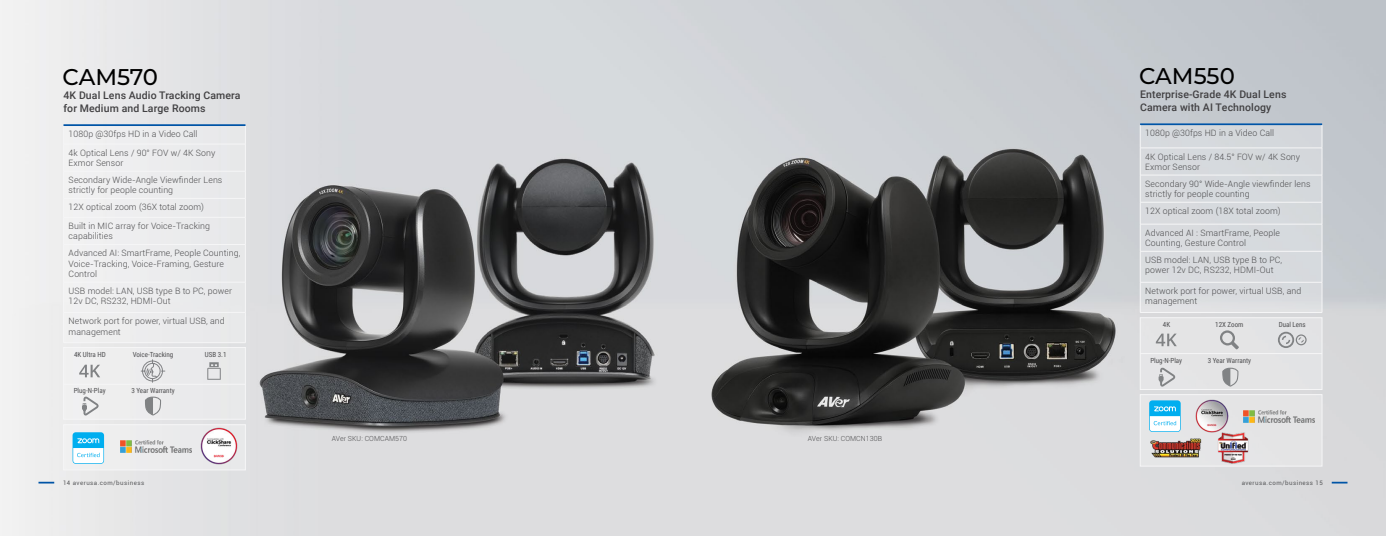
<style>
.page{position:relative;width:1386px;height:536px;background:#fff}
.page>*{position:absolute;margin:0;border:0;box-sizing:border-box;transform-origin:0 0}
.t1{font:500 22.75px "Montserrat";letter-spacing:-.005em;color:#000}
.t2{font:500 10.5px/13.1px "Roboto";letter-spacing:.01em;color:#414042}
.t3{font:300 8.75px/10.5px "Roboto";letter-spacing:.01em;color:#4d4d4f}
.t4{font:7px "Roboto Condensed";color:#4d4d4f}
.t5{font:300 7px "Roboto";letter-spacing:.01em;color:#4d4d4f}
.t6{font:6.12px "Roboto";letter-spacing:.075em;color:#58595b}
</style>
<div class="page">
<img style="left:0;top:0;width:1386px;height:536px">
<svg style="left:1332px;top:481px;width:16px;height:2px"></svg>
<svg style="left:39px;top:481px;width:15px;height:2px"></svg>
<div style="left:1140px;top:123px;width:182px;height:189px;background:#d7dade"></div>
<hr style="left:1140px;top:175px;width:182px;height:1px;background:#f6f6f7">
<hr style="left:1140px;top:202px;width:182px;height:1px;background:#f6f6f7">
<hr style="left:1140px;top:224px;width:182px;height:1px;background:#f6f6f7">
<hr style="left:1140px;top:251px;width:182px;height:1px;background:#f6f6f7">
<hr style="left:1140px;top:251px;width:1px;height:31px;background:#f6f6f7">
<hr style="left:1322px;top:251px;width:1px;height:31px;background:#f6f6f7">
<hr style="left:1140px;top:282px;width:182px;height:1px;background:#f6f6f7">
<hr style="left:1140px;top:282px;width:1px;height:30px;background:#f6f6f7">
<hr style="left:1322px;top:282px;width:1px;height:30px;background:#f6f6f7">
<hr style="left:1140px;top:312px;width:182px;height:1px;background:#f6f6f7">
<hr style="left:1140px;top:123px;width:182px;height:2px;background:#0054a6">
<svg style="left:1140px;top:125px;width:1px;height:126px"></svg>
<svg style="left:1322px;top:125px;width:1px;height:126px"></svg>
<hr style="left:1140px;top:148px;width:182px;height:1px;background:#f6f6f7">
<div style="left:1140px;top:317px;width:182px;height:72px;background:#e4e4e5"></div>
<div style="left:1140px;top:317px;width:182px;height:72px;border:1px solid #f6f6f7"></div>
<hr style="left:1140px;top:353px;width:182px;height:1px;background:#f6f6f7">
<div style="left:1140px;top:394px;width:182px;height:72px;background:#e4e4e5"></div>
<div style="left:1140px;top:394px;width:182px;height:72px;border:1px solid #f6f6f7"></div>
<img style="left:1150px;top:438px;width:51px;height:20px">
<svg style="left:1159px;top:367px;width:16px;height:19px"></svg>
<svg style="left:1222px;top:367px;width:16px;height:19px"></svg>
<div style="left:1149px;top:400px;width:32px;height:32px;background:#00aeef;border-radius:3px"></div>
<svg style="left:1150px;top:406px;width:30px;height:25px"></svg>
<svg style="left:1156px;top:333px;width:21px;height:13px"></svg>
<svg style="left:1220px;top:330px;width:19px;height:19px"></svg>
<svg style="left:1278px;top:331px;width:29px;height:17px"></svg>
<img style="left:1243px;top:410px;width:72px;height:12px">
<img style="left:1218px;top:432px;width:30px;height:31px">
<img style="left:1196px;top:399px;width:32px;height:33px">
<div style="left:64px;top:124px;width:182px;height:218px;background:#ececee"></div>
<div style="left:64px;top:347px;width:181px;height:72px;background:#ececed"></div>
<hr style="left:64px;top:384px;width:182px;height:1px;background:#f6f6f7">
<div style="left:64px;top:424px;width:181px;height:45px;background:#ececed"></div>
<div style="left:64px;top:424px;width:182px;height:46px;border:1px solid #f6f6f7"></div>
<hr style="left:64px;top:171px;width:182px;height:1px;background:#f6f6f7">
<hr style="left:64px;top:198px;width:182px;height:1px;background:#f6f6f7">
<hr style="left:64px;top:217px;width:182px;height:1px;background:#f6f6f7">
<hr style="left:64px;top:244px;width:182px;height:1px;background:#f6f6f7">
<hr style="left:63px;top:244px;width:1px;height:38px;background:#f6f6f7">
<hr style="left:245px;top:244px;width:1px;height:38px;background:#f6f6f7">
<hr style="left:64px;top:282px;width:182px;height:1px;background:#f6f6f7">
<hr style="left:63px;top:282px;width:1px;height:30px;background:#f6f6f7">
<hr style="left:245px;top:282px;width:1px;height:30px;background:#f6f6f7">
<hr style="left:64px;top:312px;width:182px;height:1px;background:#f6f6f7">
<hr style="left:63px;top:312px;width:1px;height:30px;background:#f6f6f7">
<hr style="left:245px;top:312px;width:1px;height:30px;background:#f6f6f7">
<hr style="left:64px;top:342px;width:182px;height:1px;background:#f6f6f7">
<hr style="left:64px;top:124px;width:182px;height:2px;background:#0054a6">
<svg style="left:63px;top:126px;width:1px;height:118px"></svg>
<hr style="left:64px;top:144px;width:182px;height:1px;background:#f6f6f7">
<svg style="left:82px;top:396px;width:17px;height:19px"></svg>
<svg style="left:145px;top:396px;width:16px;height:19px"></svg>
<div style="left:73px;top:432px;width:31px;height:31px;background:#00aeef;border-radius:3px"></div>
<svg style="left:73px;top:438px;width:30px;height:25px"></svg>
<svg style="left:79px;top:364px;width:21px;height:13px"></svg>
<svg style="left:207px;top:362px;width:14px;height:17px"></svg>
<svg style="left:140px;top:359px;width:26px;height:24px"></svg>
<img style="left:121px;top:440px;width:71px;height:12px">
<img style="left:201px;top:427px;width:37px;height:37px">
<h1 class="t1" style="left:63px;top:67px;width:97px">CAM570</h1>
<p class="t2" style="left:64px;top:90px;width:179px">4K Dual Lens Audio Tracking Camera for Medium and Large Rooms</p>
<p class="t3" style="left:69px;top:124px;width:148px;line-height:18.9px">1080p @30fps HD in a Video Call<br>4k Optical Lens / 90° FOV w/ 4K Sony</p>
<p class="t3" style="left:69px;top:155px;width:155px;line-height:16.6px">Exmor Sensor<br>Secondary Wide-Angle Viewfinder Lens</p>
<p class="t3" style="left:69px;top:182px;width:137px;line-height:16.6px">strictly for people counting<br>12X optical zoom (36X total zoom)</p>
<p class="t3" style="left:69px;top:220px;width:143px">Built in MIC array for Voice-Tracking capabilities</p>
<p class="t3" style="left:69px;top:248px;width:173px">Advanced AI: SmartFrame, People Counting,<br>Voice-Tracking, Voice-Framing, Gesture<br>Control</p>
<p class="t3" style="left:69px;top:286px;width:165px">USB model: LAN, USB type B to PC, power<br>12v DC, RS232, HDMI-Out</p>
<p class="t3" style="left:69px;top:316px;width:158px">Network port for power, virtual USB, and management</p>
<p class="t4" style="left:74px;top:352px;width:33px">4K Ultra HD</p>
<p class="t4" style="left:133px;top:352px;width:42px">Voice-Tracking</p>
<p class="t4" style="left:205px;top:352px;width:23px">USB 3.1</p>
<p class="t4" style="left:74px;top:388px;width:33px">Plug-N-Play</p>
<p class="t4" style="left:131px;top:388px;width:45px">3 Year Warranty</p>
<p class="t5" style="left:332px;top:433px;width:77px">AVer SKU: COMCAM570</p>
<p class="t5" style="left:808px;top:433px;width:76px">AVer SKU: COMCN130B</p>
<h1 class="t1" style="left:1139px;top:66px;width:97px">CAM550</h1>
<p class="t2" style="left:1140px;top:89px;width:148px">Enterprise-Grade 4K Dual Lens<br>Camera with AI Technology</p>
<p class="t3" style="left:1145px;top:127px;width:130px">1080p @30fps HD in a Video Call</p>
<p class="t3" style="left:1145px;top:152px;width:156px">4K Optical Lens / 84.5° FOV w/ 4K Sony<br>Exmor Sensor</p>
<p class="t3" style="left:1145px;top:178px;width:167px">Secondary 90° Wide-Angle viewfinder lens strictly for people counting</p>
<p class="t3" style="left:1145px;top:205px;width:137px">12X optical zoom (18X total zoom)</p>
<p class="t3" style="left:1145px;top:228px;width:136px">Advanced AI : SmartFrame, People<br>Counting, Gesture Control</p>
<p class="t3" style="left:1145px;top:255px;width:138px">USB model: LAN, USB type B to PC, power 12v DC, RS232, HDMI-Out</p>
<p class="t3" style="left:1145px;top:286px;width:158px">Network port for power, virtual USB, and management</p>
<p class="t4" style="left:1163px;top:321px;width:9px">4K</p>
<p class="t4" style="left:1215px;top:321px;width:30px">12X Zoom</p>
<p class="t4" style="left:1279px;top:321px;width:29px">Dual Lens</p>
<p class="t4" style="left:1150px;top:358px;width:33px">Plug-N-Play</p>
<p class="t4" style="left:1208px;top:358px;width:45px">3 Year Warranty</p>
<p class="t6" style="left:63px;top:480px;width:83px">14 averusa.com/business</p>
<p class="t6" style="left:1242px;top:480px;width:83px">averusa.com/business 15</p>
</div>
